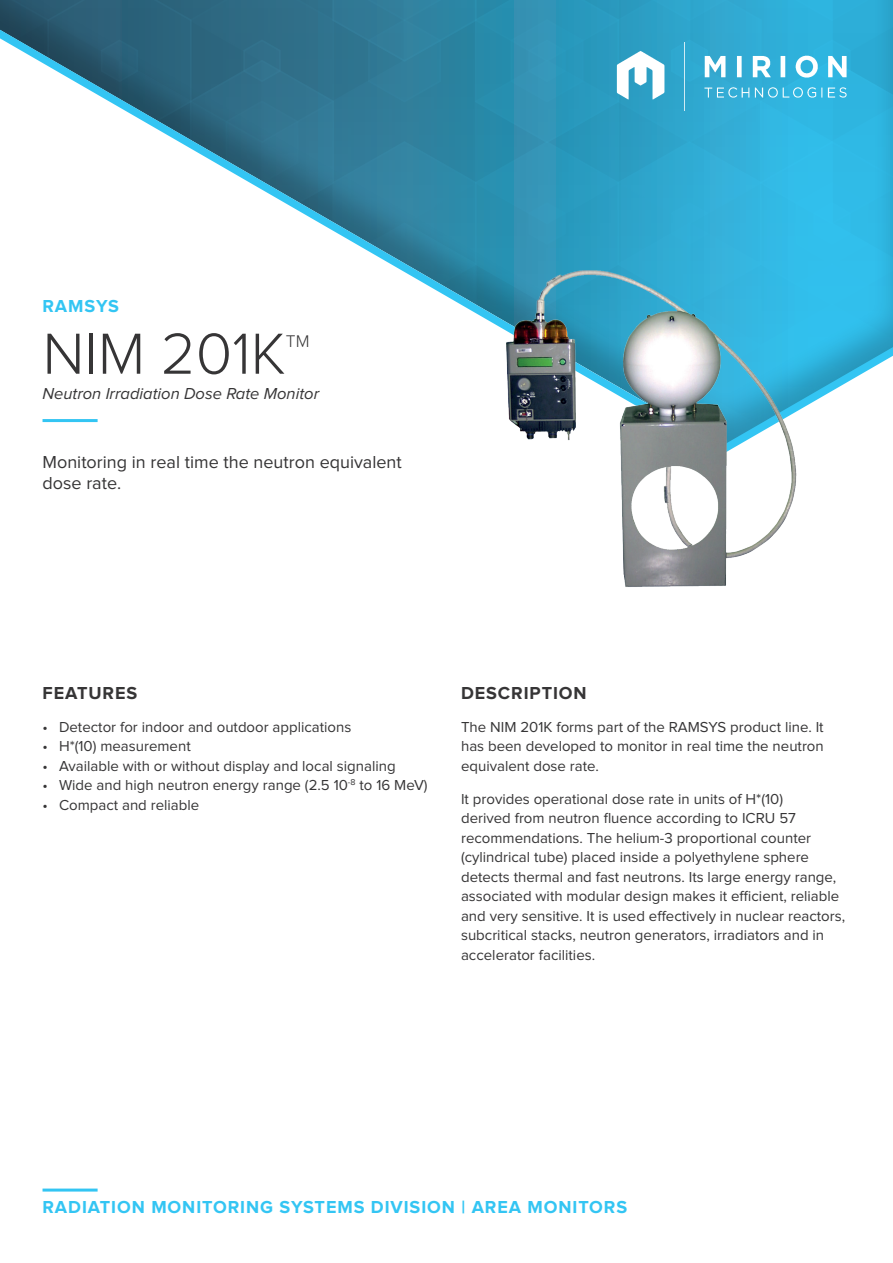
<style>
.page{position:relative;width:893px;height:1263px;background:#fff}
.page>*{position:absolute;margin:0;border:0;box-sizing:border-box;transform-origin:0 0}
.t1{font:300 60px "Proxima Nova";color:#363536}
.t2{font:700 18px "Proxima Nova";letter-spacing:.05em;color:#33c5f3}
.t3{font:18px/21px "Proxima Nova";color:#363536}
.t4{font:700 18px "Proxima Nova";letter-spacing:.05em;color:#363536}
.t5{font:300 17.55px "Proxima Nova";color:#363536}
.t6{font:italic 16.5px "Proxima Nova";color:#363536}
.t7{font:15px/19.5px "Proxima Nova";color:#363536;text-align:justify}
</style>
<div class="page">
<svg style="left:0;top:0;width:893px;height:423px"></svg>
<img style="left:612px;top:43px;width:238px;height:67px">
<hr style="left:43px;top:419px;width:55px;height:3px;background:#33c5f3">
<hr style="left:43px;top:1188px;width:55px;height:3px;background:#33c5f3">
<img style="left:496px;top:257px;width:309px;height:330px">
<p class="t2" style="left:43px;top:298px;width:78px">RAMSYS</p>
<h1 class="t1" style="left:43px;top:326px;width:245px">NIM 201K</h1>
<p class="t5" style="left:286px;top:333px;width:25px">TM</p>
<p class="t6" style="left:43px;top:386px;width:278px">Neutron Irradiation Dose Rate Monitor</p>
<p class="t3" style="left:43px;top:452px;width:361px">Monitoring in real time the neutron equivalent dose rate.</p>
<p class="t4" style="left:43px;top:685px;width:96px">FEATURES</p>
<p class="t4" style="left:461px;top:685px;width:127px">DESCRIPTION</p>
<p class="t7" style="left:43px;top:718px;width:310px">• Detector for indoor and outdoor applications</p>
<p class="t7" style="left:43px;top:737px;width:150px">• H*(10) measurement</p>
<p class="t7" style="left:43px;top:757px;width:355px">• Available with or without display and local signaling</p>
<p class="t7" style="left:43px;top:776px;width:387px">• Wide and high neutron energy range (2.5 10<sup>-8</sup> to 16 MeV)</p>
<p class="t7" style="left:43px;top:796px;width:158px">• Compact and reliable</p>
<p class="t7" style="left:461px;top:718px;width:364px">The NIM 201K forms part of the RAMSYS product line. It has been developed to monitor in real time the neutron equivalent dose rate.</p>
<p class="t7" style="left:461px;top:790px;width:386px;text-align:left">It provides operational dose rate in units of H*(10)<br>derived from neutron fluence according to ICRU 57 recommendations. The helium-3 proportional counter (cylindrical tube) placed inside a polyethylene sphere detects thermal and fast neutrons. Its large energy range, associated with modular design makes it efficient, reliable and very sensitive. It is used effectively in nuclear reactors, subcritical stacks, neutron generators, irradiators and in accelerator facilities.</p>
<p class="t2" style="left:43px;top:1199px;width:586px">RADIATION MONITORING SYSTEMS DIVISION | AREA MONITORS</p>
</div>
